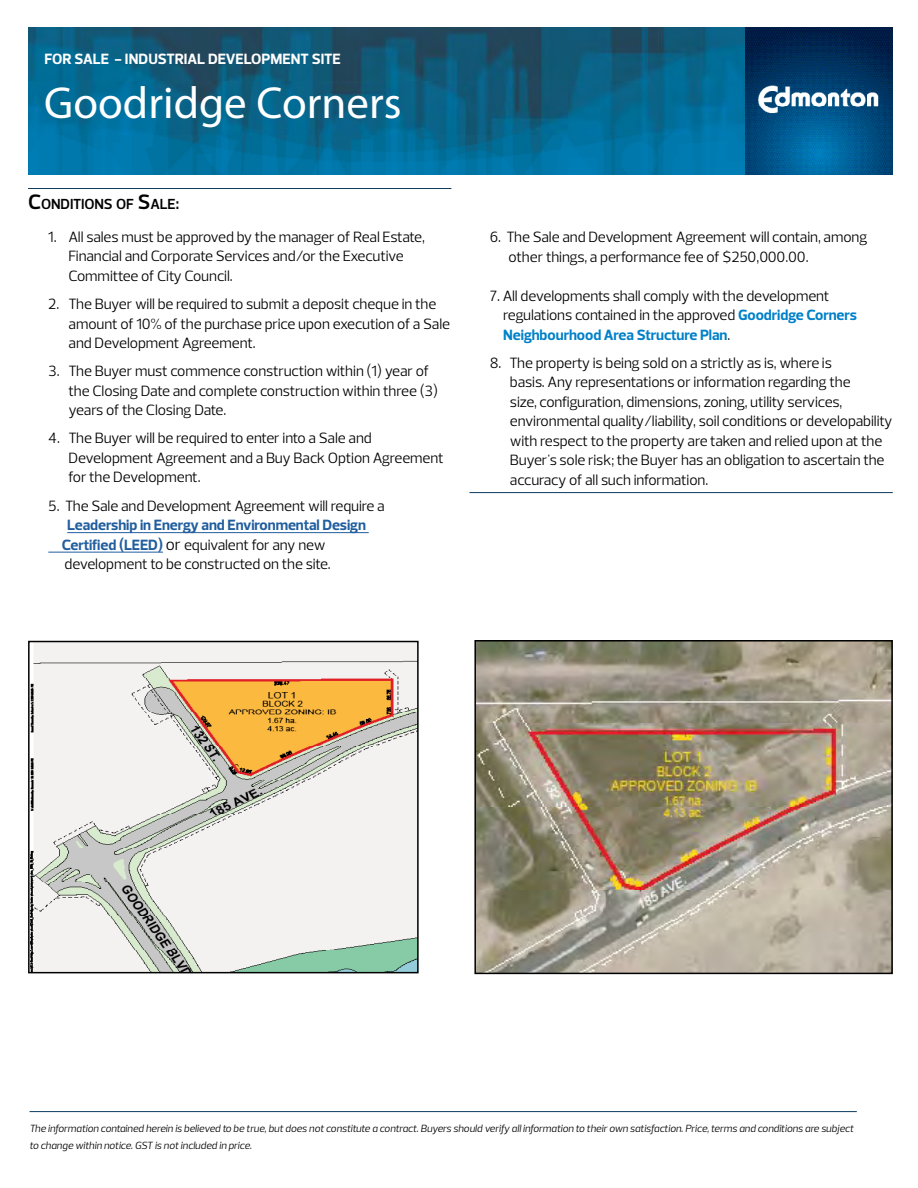
<style>
.page{position:relative;width:918px;height:1188px;background:#fff}
.page>*{position:absolute;margin:0;border:0;box-sizing:border-box;transform-origin:0 0}
.t1{font:45px "Myriad Pro";color:#fff}
.t2{font:15px/19.5px "Prelo";letter-spacing:-.005em;color:#000}
.t3{font:700 15px/19.5px "Prelo";letter-spacing:-.005em;color:#215e9e}
.t4{font:700 15px "Prelo";letter-spacing:-.005em;color:#fff}
.t5{font:600 14.7px "Prelo";letter-spacing:-.01em;color:#000}
.t6{font:italic 10.5px/16.5px "Prelo";letter-spacing:-.005em;color:#000}
.s1{font-size:21px}
.s2{font-size:16.5px}
.s3{font-weight:400;font-size:16.5px;color:#000}
.s4{font-weight:400;color:#000}
.s5{font-weight:700;color:#0081c9}
</style>
<div class="page">
<img style="left:28px;top:27px;width:864px;height:148px">
<hr style="left:30px;top:1111px;width:827px;height:1px;background:#0c3b60">
<img style="left:31px;top:644px;width:385px;height:326px">
<div style="left:28px;top:641px;width:391px;height:332px;border:2px solid #000"></div>
<hr style="left:28px;top:188px;width:423px;height:1px;background:#0c3b60">
<hr style="left:67px;top:532px;width:302px;height:1px;background:#215e9e">
<hr style="left:48px;top:552px;width:115px;height:1px;background:#215e9e">
<hr style="left:469px;top:492px;width:424px;height:1px;background:#0c3b60">
<img style="left:477px;top:643px;width:413px;height:328px">
<div style="left:474px;top:640px;width:419px;height:334px;border:2px solid #000"></div>
<p class="t4" style="left:44px;top:50px;width:298px">FOR SALE - INDUSTRIAL DEVELOPMENT SITE</p>
<h1 class="t1" style="left:44px;top:75px;width:359px">Goodridge Corners</h1>
<p class="t5" style="left:28px;top:196px;width:153px"><span class="s1">C</span>ONDITIONS OF <span class="s1">S</span>ALE<span class="s2">:</span></p>
<p class="t2" style="left:69px;top:227px;width:358px;text-indent:-20px">1. All sales must be approved by the manager of Real Estate,<br>Financial and Corporate Services and/or the Executive<br>Committee of City Council.</p>
<p class="t2" style="left:69px;top:294px;width:383px;text-indent:-20px">2. The Buyer will be required to submit a deposit cheque in the amount of 10% of the purchase price upon execution of a Sale and Development Agreement.</p>
<p class="t2" style="left:69px;top:361px;width:371px;text-indent:-20px">3. The Buyer must commence construction within (1) year of the Closing Date and complete construction within three (3) years of the Closing Date.</p>
<p class="t2" style="left:69px;top:428px;width:377px;text-indent:-20px">4. The Buyer will be required to enter into a Sale and<br>Development Agreement and a Buy Back Option Agreement for the Development.</p>
<p class="t2" style="left:48px;top:496px;width:338px">5. The Sale and Development Agreement will require a</p>
<p class="t3" style="left:62px;top:515px;width:306px;text-indent:5px">Leadership in Energy and Environmental Design<br>Certified (LEED) <span class="s3">or</span> <span class="s4">equivalent for any new development to be constructed on the site.</span></p>
<p class="t2" style="left:509px;top:227px;width:360px;text-indent:-19px">6. The Sale and Development Agreement will contain, among other things, a performance fee of $250,000.00.</p>
<p class="t2" style="left:503px;top:286px;width:355px;text-indent:-14px">7. All developments shall comply with the development regulations contained in the approved <span class="s5">Goodridge Corners<br>Neighbourhood Area Structure Plan</span>.</p>
<p class="t2" style="left:510px;top:353px;width:384px;text-indent:-20px">8. The property is being sold on a strictly as is, where is<br>basis. Any representations or information regarding the<br>size, configuration, dimensions, zoning, utility services, environmental quality/liability, soil conditions or developability with respect to the property are taken and relied upon at the Buyer's sole risk; the Buyer has an obligation to ascertain the accuracy of all such information.</p>
<p class="t6" style="left:30px;top:1120px;width:826px">The information contained herein is believed to be true, but does not constitute a contract. Buyers should verify all information to their own satisfaction. Price, terms and conditions are subject to change within notice. GST is not included in price.</p>
</div>
